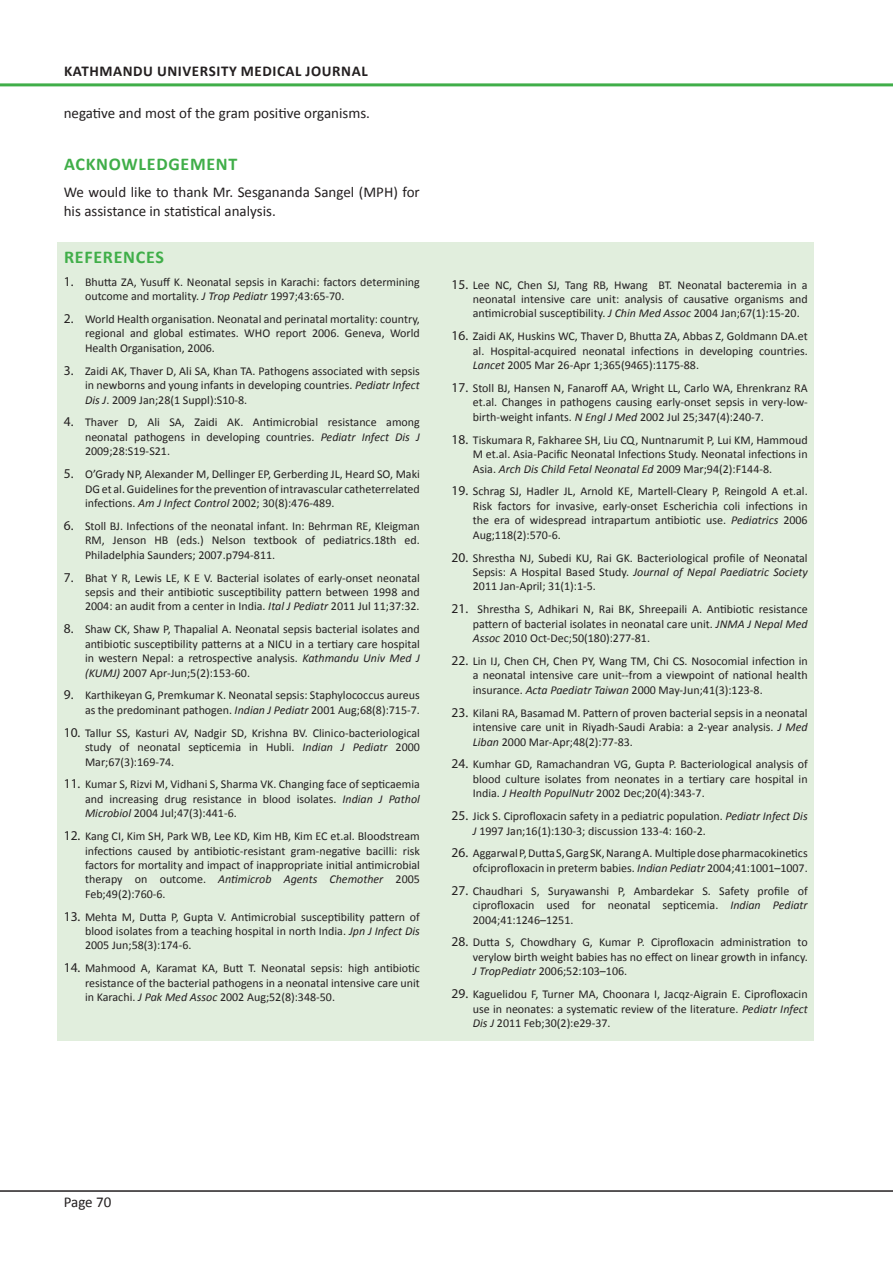
<style>
.page{position:relative;width:893px;height:1263px;background:#fff}
.page>*{position:absolute;margin:0;border:0;box-sizing:border-box;transform-origin:0 0}
.Heading_2_-_Sub_head{font:700 18px "Calibri";letter-spacing:.04em;color:#40ae49}
.Normal_Text{font:15px/18.8px "Calibri";color:#231f20}
.t1{font:700 15px "Calibri";letter-spacing:.04em;color:#231f20}
.Refrence_Text{font:12px/14.4px "Calibri";color:#231f20;text-align:justify}
.s1{font-family:"Myriad Pro";font-size:13.5px}
.s2{font-style:italic}
</style>
<div class="page">
<hr style="left:0;top:1190px;width:893px;height:2px;background:#231f20">
<hr style="left:0;top:83px;width:893px;height:3px;background:#40ae49">
<div style="left:58px;top:242px;width:756px;height:799px;background:#e1eedd"></div>
<p class="t1" style="left:64px;top:61px;width:305px">KATHMANDU UNIVERSITY MEDICAL JOURNAL</p>
<p class="Normal_Text" style="left:64px;top:103px;width:308px">negative and most of the gram positive organisms.</p>
<p class="Heading_2_-_Sub_head" style="left:64px;top:152px;width:175px">ACKNOWLEDGEMENT</p>
<p class="Normal_Text" style="left:64px;top:183px;width:358px">We would like to thank Mr. Sesgananda Sangel (MPH) for his assistance in statistical analysis.</p>
<p class="Heading_2_-_Sub_head" style="left:64px;top:245px;width:101px">REFERENCES</p>
<p class="Refrence_Text" style="left:85px;top:275px;width:336px;text-indent:-21px"><span class="s1">1.</span> Bhutta ZA, Yusuff K. Neonatal sepsis in Karachi: factors determining outcome and mortality. <span class="s2">J Trop Pediatr</span> 1997;43:65-70.</p>
<p class="Refrence_Text" style="left:85px;top:312px;width:336px;text-indent:-21px"><span class="s1">2.</span> World Health organisation. Neonatal and perinatal mortality: country, regional and global estimates. WHO report 2006. Geneva, World Health Organisation, 2006.</p>
<p class="Refrence_Text" style="left:85px;top:364px;width:336px;text-indent:-21px"><span class="s1">3.</span> Zaidi AK, Thaver D, Ali SA, Khan TA. Pathogens associated with sepsis in newborns and young infants in developing countries. <span class="s2">Pediatr Infect Dis J</span>. 2009 Jan;28(1 Suppl):S10-8.</p>
<p class="Refrence_Text" style="left:85px;top:415px;width:336px;text-indent:-21px"><span class="s1">4.</span> Thaver D, Ali SA, Zaidi AK. Antimicrobial resistance among neonatal pathogens in developing countries. <span class="s2">Pediatr Infect Dis J </span>2009;28:S19-S21.</p>
<p class="Refrence_Text" style="left:85px;top:467px;width:336px;text-indent:-21px"><span class="s1">5.</span> O’Grady NP, Alexander M, Dellinger EP, Gerberding JL, Heard SO, Maki DG et al. Guidelines for the prevention of intravascular catheterrelated infections. <span class="s2">Am J Infect Control</span> 2002; 30(8):476-489.</p>
<p class="Refrence_Text" style="left:85px;top:519px;width:336px;text-indent:-21px"><span class="s1">6.</span> Stoll BJ. Infections of the neonatal infant. In: Behrman RE, Kleigman RM, Jenson HB (eds.) Nelson textbook of pediatrics.18th ed.<br>Philadelphia Saunders; 2007.p794-811.</p>
<p class="Refrence_Text" style="left:85px;top:570px;width:336px;text-indent:-21px"><span class="s1">7.</span> Bhat Y R, Lewis LE, K E V. Bacterial isolates of early-onset neonatal sepsis and their antibiotic susceptibility pattern between 1998 and 2004: an audit from a center in India. <span class="s2">Ital J Pediatr</span> 2011 Jul 11;37:32.</p>
<p class="Refrence_Text" style="left:85px;top:622px;width:336px;text-indent:-21px"><span class="s1">8.</span> Shaw CK, Shaw P, Thapalial A. Neonatal sepsis bacterial isolates and antibiotic susceptibility patterns at a NICU in a tertiary care hospital in western Nepal: a retrospective analysis. <span class="s2">Kathmandu Univ Med J (KUMJ)</span> 2007 Apr-Jun;5(2):153-60.</p>
<p class="Refrence_Text" style="left:64px;top:688px;width:358px;text-align:right"><span class="s1">9.</span> Karthikeyan G, Premkumar K. Neonatal sepsis: Staphylococcus aureus as the predominant pathogen. <span class="s2">Indian J Pediatr</span> 2001 Aug;68(8):715-7.</p>
<p class="Refrence_Text" style="left:85px;top:725px;width:336px;text-indent:-21px"><span class="s1">10.</span> Tallur SS, Kasturi AV, Nadgir SD, Krishna BV. Clinico-bacteriological study of neonatal septicemia in Hubli. <span class="s2">Indian J Pediatr</span> 2000<br>Mar;67(3):169-74.</p>
<p class="Refrence_Text" style="left:85px;top:777px;width:336px;text-indent:-21px"><span class="s1">11.</span> Kumar S, Rizvi M, Vidhani S, Sharma VK. Changing face of septicaemia and increasing drug resistance in blood isolates. <span class="s2">Indian J Pathol Microbiol</span> 2004 Jul;47(3):441-6.</p>
<p class="Refrence_Text" style="left:85px;top:829px;width:336px;text-indent:-21px"><span class="s1">12.</span> Kang CI, Kim SH, Park WB, Lee KD, Kim HB, Kim EC et.al. Bloodstream infections caused by antibiotic-resistant gram-negative bacilli: risk factors for mortality and impact of inappropriate initial antimicrobial therapy on outcome. <span class="s2">Antimicrob Agents Chemother</span> 2005<br>Feb;49(2):760-6.</p>
<p class="Refrence_Text" style="left:85px;top:909px;width:336px;text-indent:-21px"><span class="s1">13.</span> Mehta M, Dutta P, Gupta V. Antimicrobial susceptibility pattern of blood isolates from a teaching hospital in north India. <span class="s2">Jpn J Infect Dis </span>2005 Jun;58(3):174-6.</p>
<p class="Refrence_Text" style="left:85px;top:961px;width:336px;text-indent:-21px"><span class="s1">14.</span> Mahmood A, Karamat KA, Butt T. Neonatal sepsis: high antibiotic resistance of the bacterial pathogens in a neonatal intensive care unit in Karachi. <span class="s2">J Pak Med Assoc</span> 2002 Aug;52(8):348-50.</p>
<p class="Refrence_Text" style="left:473px;top:277px;width:336px;text-indent:-21px"><span class="s1">15.</span> Lee NC, Chen SJ, Tang RB, Hwang BT. Neonatal bacteremia in a neonatal intensive care unit: analysis of causative organisms and antimicrobial susceptibility. <span class="s2">J Chin Med Assoc</span> 2004 Jan;67(1):15-20.</p>
<p class="Refrence_Text" style="left:473px;top:329px;width:336px;text-indent:-21px"><span class="s1">16.</span> Zaidi AK, Huskins WC, Thaver D, Bhutta ZA, Abbas Z, Goldmann DA.et al. Hospital-acquired neonatal infections in developing countries.<br><span class="s2">Lancet</span> 2005 Mar 26-Apr 1;365(9465):1175-88.</p>
<p class="Refrence_Text" style="left:473px;top:381px;width:336px;text-indent:-21px"><span class="s1">17.</span> Stoll BJ, Hansen N, Fanaroff AA, Wright LL, Carlo WA, Ehrenkranz RA et.al. Changes in pathogens causing early-onset sepsis in very-low&shy;birth-weight infants. <span class="s2">N Engl J Med</span> 2002 Jul 25;347(4):240-7.</p>
<p class="Refrence_Text" style="left:473px;top:433px;width:336px;text-indent:-21px"><span class="s1">18.</span> Tiskumara R, Fakharee SH, Liu CQ, Nuntnarumit P, Lui KM, Hammoud M et.al. Asia-Pacific Neonatal Infections Study. Neonatal infections in Asia. <span class="s2">Arch Dis Child Fetal Neonatal Ed</span> 2009 Mar;94(2):F144-8.</p>
<p class="Refrence_Text" style="left:473px;top:484px;width:336px;text-indent:-21px"><span class="s1">19.</span> Schrag SJ, Hadler JL, Arnold KE, Martell-Cleary P, Reingold A et.al.<br>Risk factors for invasive, early-onset Escherichia coli infections in the era of widespread intrapartum antibiotic use. <span class="s2">Pediatrics</span> 2006<br>Aug;118(2):570-6.</p>
<p class="Refrence_Text" style="left:473px;top:550px;width:336px;text-indent:-21px"><span class="s1">20.</span> Shrestha NJ, Subedi KU, Rai GK. Bacteriological profile of Neonatal Sepsis: A Hospital Based Study. <span class="s2">Journal of Nepal Paediatric Society </span>2011 Jan-April; 31(1):1-5.</p>
<p class="Refrence_Text" style="left:473px;top:602px;width:336px;text-indent:-21px"><span class="s1">21.</span> Shrestha S, Adhikari N, Rai BK, Shreepaili A. Antibiotic resistance pattern of bacterial isolates in neonatal care unit. <span class="s2">JNMA J Nepal Med Assoc</span> 2010 Oct-Dec;50(180):277-81.</p>
<p class="Refrence_Text" style="left:473px;top:654px;width:336px;text-indent:-21px"><span class="s1">22.</span> Lin IJ, Chen CH, Chen PY, Wang TM, Chi CS. Nosocomial infection in a neonatal intensive care unit--from a viewpoint of national health insurance. <span class="s2">Acta Paediatr Taiwan</span> 2000 May-Jun;41(3):123-8.</p>
<p class="Refrence_Text" style="left:473px;top:705px;width:336px;text-indent:-21px"><span class="s1">23.</span> Kilani RA, Basamad M. Pattern of proven bacterial sepsis in a neonatal intensive care unit in Riyadh-Saudi Arabia: a 2-year analysis. <span class="s2">J Med Liban</span> 2000 Mar-Apr;48(2):77-83.</p>
<p class="Refrence_Text" style="left:473px;top:757px;width:336px;text-indent:-21px"><span class="s1">24.</span> Kumhar GD, Ramachandran VG, Gupta P. Bacteriological analysis of blood culture isolates from neonates in a tertiary care hospital in India. <span class="s2">J Health PopulNutr</span> 2002 Dec;20(4):343-7.</p>
<p class="Refrence_Text" style="left:473px;top:809px;width:336px;text-indent:-21px"><span class="s1">25.</span> Jick S. Ciprofloxacin safety in a pediatric population. <span class="s2">Pediatr Infect Dis<br>J</span> 1997 Jan;16(1):130-3; discussion 133-4: 160-2.</p>
<p class="Refrence_Text" style="left:452px;top:846px;width:358px;text-align:right"><span class="s1">26.</span> Aggarwal P, Dutta S, Garg SK, Narang A. Multiple dose pharmacokinetics ofciprofloxacin in preterm babies. <span class="s2">Indian Pediatr</span> 2004;41:1001–1007.</p>
<p class="Refrence_Text" style="left:473px;top:883px;width:336px;text-indent:-21px"><span class="s1">27.</span> Chaudhari S, Suryawanshi P, Ambardekar S. Safety profile of ciprofloxacin used for neonatal septicemia. <span class="s2">Indian Pediatr </span>2004;41:1246–1251.</p>
<p class="Refrence_Text" style="left:473px;top:935px;width:336px;text-indent:-21px"><span class="s1">28.</span> Dutta S, Chowdhary G, Kumar P. Ciprofloxacin administration to verylow birth weight babies has no effect on linear growth in infancy.<br><span class="s2">J TropPediatr</span> 2006;52:103–106.</p>
<p class="Refrence_Text" style="left:473px;top:987px;width:336px;text-indent:-21px"><span class="s1">29.</span> Kaguelidou F, Turner MA, Choonara I, Jacqz-Aigrain E. Ciprofloxacin use in neonates: a systematic review of the literature. <span class="s2">Pediatr Infect Dis J</span> 2011 Feb;30(2):e29-37.</p>
<p class="Normal_Text" style="left:64px;top:1193px;width:49px">Page 70</p>
</div>
